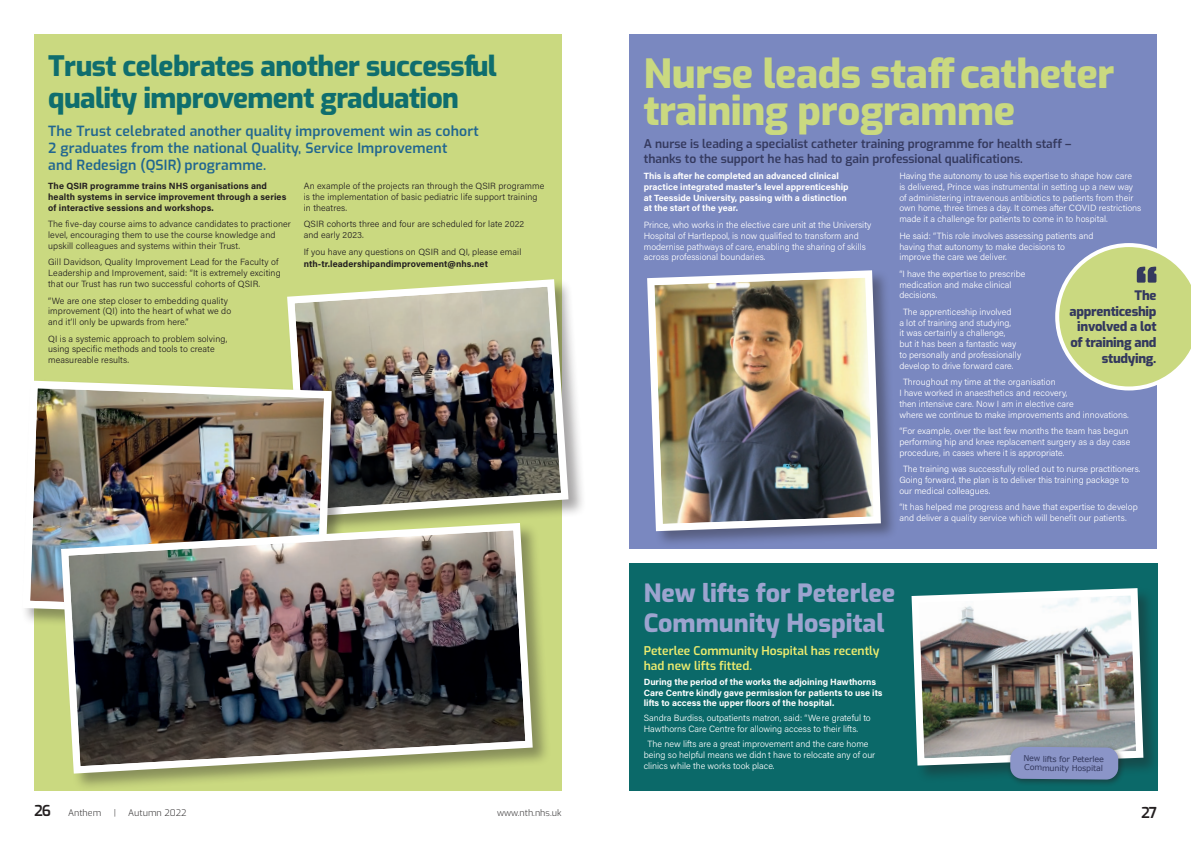
<style>
.page{position:relative;width:1191px;height:842px;background:#fff}
.page>*{position:absolute;margin:0;border:0;box-sizing:border-box;transform-origin:0 0}
.t1{font:800 40px/37px "Exo";letter-spacing:-.01em;color:#cad980}
.t2{font:800 28px/32px "Exo";letter-spacing:-.02em;color:#0f6e6e}
.t3{font:800 25px/30px "Exo";color:#9ca4cf}
.t4{font:600 15px "Exo";color:#231f20}
.t5{font:600 14px/16.8px "Exo";letter-spacing:.01em;color:#216690}
.t6{font:800 13px/15.6px "Exo";letter-spacing:-.02em;color:#34395e;text-align:right}
.t7{font:600 12px/14.4px "Exo";color:#34395e}
.t8{font:600 12px/14.4px "Exo";color:#eeec6e}
.t9{font:300 9px/10.8px "Acumin Pro";color:#fff}
.t10{font:300 9px/10.8px "Acumin Pro";letter-spacing:.01em;color:#231f20}
.t11{font:700 9px/10.8px "Acumin Pro";color:#fff}
.t12{font:700 9px "Acumin Pro";letter-spacing:.01em;color:#231f20}
.t13{font:300 9px "Exo";color:#312f30}
.t14{font:8px/9px "Verdana";letter-spacing:-.03em;color:#34395e}
.s1{font-weight:600;font-size:15px;color:#231f20}
</style>
<div class="page">
<div style="left:629px;top:34px;width:528px;height:514px;background:#7a88c0"></div>
<div style="left:629px;top:563px;width:528px;height:228px;background:#0b6969"></div>
<div style="left:34px;top:34px;width:527px;height:757px;background:#cad980"></div>
<div style="left:286px;top:278px;width:300px;height:257px;background:#231f20;opacity:.4"></div>
<img style="left:286px;top:275px;width:286px;height:246px">
<div style="left:21px;top:379px;width:328px;height:257px;background:#231f20;opacity:.4"></div>
<img style="left:21px;top:377px;width:314px;height:245px">
<div style="left:60px;top:522px;width:491px;height:270px;background:#231f20;opacity:.4"></div>
<img style="left:57px;top:519px;width:479px;height:258px">
<div style="left:646px;top:269px;width:252px;height:279px;background:#231f20;opacity:.4"></div>
<img style="left:646px;top:269px;width:238px;height:266px">
<svg style="left:1055px;top:243px;width:136px;height:147px"></svg>
<div style="left:910px;top:587px;width:250px;height:196px;background:#231f20;opacity:.4"></div>
<svg style="left:910px;top:587px;width:237px;height:182px"></svg>
<div style="left:1007px;top:743px;width:118px;height:44px;background:#231f20;opacity:.5"></div>
<img style="left:915px;top:592px;width:224px;height:188px">
<p class="t2" style="left:48px;top:49px;width:450px">Trust celebrates another successful quality improvement graduation</p>
<p class="t5" style="left:48px;top:122px;width:432px">The Trust celebrated another quality improvement win as cohort<br>2 graduates from the national Quality, Service Improvement<br>and Redesign (QSIR) programme.</p>
<p class="t12" style="left:48px;top:180px;width:220px">The QSIR programme trains NHS organisations and</p>
<p class="t10" style="left:304px;top:180px;width:242px">An example of the projects ran through the QSIR programme</p>
<p class="t12" style="left:48px;top:191px;width:240px">health systems in service improvement through a series</p>
<p class="t10" style="left:304px;top:191px;width:235px">is the implementation of basic pediatric life support training</p>
<p class="t12" style="left:48px;top:201px;width:167px">of interactive sessions and workshops.</p>
<p class="t10" style="left:304px;top:202px;width:45px">in theatres.</p>
<p class="t10" style="left:48px;top:218px;width:244px">The five-day course aims to advance candidates to practioner</p>
<p class="t10" style="left:304px;top:218px;width:222px">QSIR cohorts three and four are scheduled for late 2022</p>
<p class="t10" style="left:48px;top:229px;width:229px">level, encouraging them to use the course knowledge and</p>
<p class="t10" style="left:304px;top:229px;width:61px">and early 2023.</p>
<p class="t10" style="left:48px;top:240px;width:193px">upskill colleagues and systems within their Trust.</p>
<p class="t10" style="left:304px;top:246px;width:219px">If you have any questions on QSIR and QI, please email</p>
<p class="t10" style="left:48px;top:257px;width:232px">Gill Davidson, Quality Improvement Lead for the Faculty of</p>
<p class="t12" style="left:304px;top:257px;width:186px">nth-tr.leadershipandimprovement@nhs.net</p>
<p class="t10" style="left:48px;top:267px;width:234px">Leadership and Improvement, said: “It is extremely exciting that our Trust has run two successful cohorts of QSIR.</p>
<p class="t10" style="left:48px;top:295px;width:184px">“We are one step closer to embedding quality improvement (QI) into the heart of what we do and it’ll only be upwards from here.”</p>
<p class="t10" style="left:48px;top:333px;width:181px">QI is a systemic approach to problem solving, using specific methods and tools to create measureable results.</p>
<p class="t1" style="left:644px;top:53px;width:472px">Nurse leads staff catheter training programme</p>
<p class="t7" style="left:644px;top:136px;width:429px">A nurse is leading a specialist catheter training programme for health staff – thanks to the support he has had to gain professional qualifications.</p>
<p class="t11" style="left:644px;top:170px;width:197px">This is after he completed an advanced clinical</p>
<p class="t9" style="left:899px;top:170px;width:234px">Having the autonomy to use his expertise to shape how care</p>
<p class="t11" style="left:644px;top:181px;width:206px">practice integrated master’s level apprenticeship</p>
<p class="t9" style="left:899px;top:181px;width:235px">is delivered, Prince was instrumental in setting up a new way</p>
<p class="t11" style="left:644px;top:192px;width:204px">at Teesside University, passing with a distinction</p>
<p class="t9" style="left:899px;top:192px;width:235px">of administering intravenous antibiotics to patients from their</p>
<p class="t11" style="left:644px;top:203px;width:96px">at the start of the year.</p>
<p class="t9" style="left:899px;top:203px;width:243px">own home, three times a day. It comes after COVID restrictions</p>
<p class="t9" style="left:899px;top:213px;width:210px">made it a challenge for patients to come in to hospital.</p>
<p class="t9" style="left:644px;top:219px;width:229px">Prince, who works in the elective care unit at the University<br>Hospital of Hartlepool, is now qualified to transform and</p>
<p class="t9" style="left:899px;top:230px;width:196px">He said: “This role involves assessing patients and</p>
<p class="t9" style="left:644px;top:241px;width:223px">modernise pathways of care, enabling the sharing of skills</p>
<p class="t9" style="left:899px;top:241px;width:167px">having that autonomy to make decisions to</p>
<p class="t9" style="left:644px;top:251px;width:123px">across professional boundaries.</p>
<p class="t9" style="left:899px;top:249px;width:128px;line-height:16.5px">improve the care we deliver.<br>“I have the expertise to prescribe</p>
<p class="t9" style="left:899px;top:279px;width:114px">medication and make clinical decisions.</p>
<p class="t6" style="left:1069px;top:287px;width:88px">The apprenticeship involved a lot of training and studying.</p>
<p class="t9" style="left:899px;top:306px;width:123px;text-indent:4px">The apprenticeship involved<br>a lot of training and studying,<br>it was certainly a challenge,<br>but it has been a fantastic way to personally and professionally develop to drive forward care.</p>
<p class="t9" style="left:899px;top:376px;width:231px;text-indent:4px">Throughout my time at the organisation<br>I have worked in anaesthetics and recovery,<br>then intensive care. Now I am in elective care<br>where we continue to make improvements and innovations.</p>
<p class="t9" style="left:899px;top:425px;width:232px">“For example, over the last few months the team has begun performing hip and knee replacement surgery as a day case procedure, in cases where it is appropriate.</p>
<p class="t9" style="left:899px;top:463px;width:243px;text-indent:4px">The training was successfully rolled out to nurse practitioners.<br>Going forward, the plan is to deliver this training package to our medical colleagues.</p>
<p class="t9" style="left:899px;top:501px;width:240px">“It has helped me progress and have that expertise to develop and deliver a quality service which will benefit our patients.</p>
<p class="t3" style="left:644px;top:577px;width:253px">New lifts for Peterlee<br>Community Hospital</p>
<p class="t8" style="left:644px;top:643px;width:237px">Peterlee Community Hospital has recently had new lifts fitted.</p>
<p class="t11" style="left:644px;top:676px;width:240px">During the period of the works the adjoining Hawthorns<br>Care Centre kindly gave permission for patients to use its lifts to access the upper floors of the hospital.</p>
<p class="t9" style="left:644px;top:712px;width:228px">Sandra Burdiss, outpatients matron, said: “We re grateful to<br>Hawthorns Care Centre for allowing access to their lifts.</p>
<p class="t9" style="left:644px;top:738px;width:233px;text-indent:4px">The new lifts are a great improvement and the care home being so helpful means we didn t have to relocate any of our clinics while the works took place.</p>
<p class="t14" style="left:1023px;top:754px;width:82px">New lifts for Peterlee<br>Community Hospital</p>
<p class="t13" style="left:34px;top:806px;width:69px"><span class="s1">26</span> Anthem</p>
<p class="t13" style="left:114px;top:806px;width:4px">|</p>
<p class="t13" style="left:128px;top:806px;width:60px">Autumn 2022</p>
<p class="t13" style="left:497px;top:806px;width:66px">www.nth.nhs.uk</p>
<p class="t4" style="left:1141px;top:802px;width:17px">27</p>
</div>
